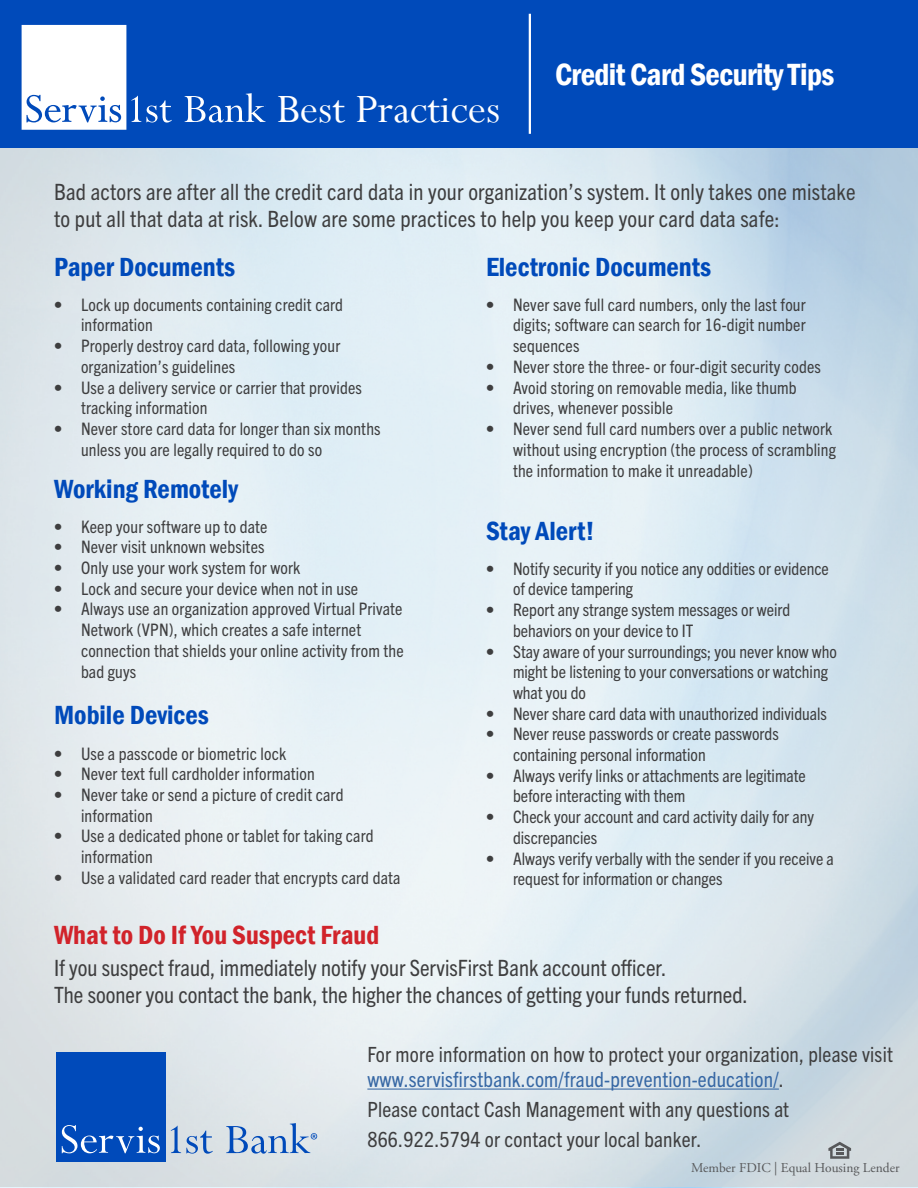
<style>
.page{position:relative;width:918px;height:1188px;background:#fff}
.page>*{position:absolute;margin:0;border:0;box-sizing:border-box;transform-origin:0 0}
.t1{font:45px "Perpetua";color:#fff}
.t2{font:600 condensed 31.5px "Franklin Gothic";letter-spacing:-.02em;color:#fff}
.t3{font:600 condensed 27px "Franklin Gothic";color:#004aba}
.t4{font:600 condensed 27px "Franklin Gothic";color:#d1232a}
.t5{font:condensed 22.5px/27px "Trade Gothic Next LT Pro";letter-spacing:.005em;color:#3e3e3f}
.t6{font:condensed 21px/25.2px "Trade Gothic Next LT Pro";letter-spacing:.01em;color:#3e3e3f}
.t7{font:condensed 17.25px/20.7px "Trade Gothic Next LT Pro";letter-spacing:.01em;color:#3e3e3f}
.t8{font:13.5px "Adobe Garamond Pro";color:#57585a}
.s1{color:#3667a4}
</style>
<div class="page">
<img style="left:0;top:148px;width:918px;height:1038px">
<div style="left:0;top:0;width:918px;height:148px;background:#004aba"></div>
<svg style="left:171px;top:1125px;width:42px;height:29px"></svg>
<div style="left:56px;top:1052px;width:110px;height:109px;background:#004aba"></div>
<svg style="left:62px;top:1125px;width:98px;height:28px"></svg>
<svg style="left:226px;top:1123px;width:91px;height:31px"></svg>
<svg style="left:828px;top:1142px;width:23px;height:17px"></svg>
<hr style="left:367px;top:1089px;width:412px;height:1px;background:#3667a4">
<svg style="left:185px;top:93px;width:80px;height:30px"></svg>
<svg style="left:22px;top:25px;width:150px;height:105px"></svg>
<hr style="left:529px;top:14px;width:2px;height:120px;background:#fff">
<p class="t1" style="left:277px;top:81px;width:225px">Best Practices</p>
<p class="t2" style="left:555px;top:53px;width:281px">Credit Card Security Tips</p>
<p class="t5" style="left:54px;top:177px;width:803px">Bad actors are after all the credit card data in your organization’s system. It only takes one mistake to put all that data at risk. Below are some practices to help you keep your card data safe:</p>
<p class="t3" style="left:54px;top:249px;width:183px">Paper Documents</p>
<p class="t7" style="left:81px;top:293px;width:264px;text-indent:-27px">• Lock up documents containing credit card information</p>
<p class="t7" style="left:81px;top:334px;width:261px;text-indent:-27px">• Properly destroy card data, following your organization’s guidelines</p>
<p class="t7" style="left:81px;top:376px;width:282px;text-indent:-27px">• Use a delivery service or carrier that provides tracking information</p>
<p class="t7" style="left:81px;top:417px;width:301px;text-indent:-27px">• Never store card data for longer than six months unless you are legally required to do so</p>
<p class="t3" style="left:54px;top:471px;width:186px">Working Remotely</p>
<p class="t7" style="left:54px;top:515px;width:215px">• Keep your software up to date</p>
<p class="t7" style="left:54px;top:536px;width:212px">• Never visit unknown websites</p>
<p class="t7" style="left:54px;top:556px;width:248px">• Only use your work system for work</p>
<p class="t7" style="left:54px;top:577px;width:306px">• Lock and secure your device when not in use</p>
<p class="t7" style="left:81px;top:598px;width:324px;text-indent:-27px">• Always use an organization approved Virtual Private Network (VPN), which creates a safe internet connection that shields your online activity from the bad guys</p>
<p class="t3" style="left:54px;top:697px;width:156px">Mobile Devices</p>
<p class="t7" style="left:54px;top:742px;width:234px">• Use a passcode or biometric lock</p>
<p class="t7" style="left:54px;top:763px;width:262px">• Never text full cardholder information</p>
<p class="t7" style="left:81px;top:783px;width:264px;text-indent:-27px">• Never take or send a picture of credit card information</p>
<p class="t7" style="left:81px;top:825px;width:294px;text-indent:-27px">• Use a dedicated phone or tablet for taking card information</p>
<p class="t7" style="left:54px;top:866px;width:348px">• Use a validated card reader that encrypts card data</p>
<p class="t3" style="left:486px;top:249px;width:227px">Electronic Documents</p>
<p class="t7" style="left:513px;top:293px;width:294px;text-align:justify;text-indent:-27px">• Never save full card numbers, only the last four digits; software can search for 16-digit number sequences</p>
<p class="t7" style="left:486px;top:355px;width:337px">• Never store the three- or four-digit security codes</p>
<p class="t7" style="left:513px;top:376px;width:285px;text-indent:-27px">• Avoid storing on removable media, like thumb drives, whenever possible</p>
<p class="t7" style="left:513px;top:417px;width:324px;line-height:21.1px;text-indent:-27px">• Never send full card numbers over a public network without using encryption (the process of scrambling the information to make it unreadable)</p>
<p class="t3" style="left:486px;top:513px;width:110px">Stay Alert!</p>
<p class="t7" style="left:513px;top:557px;width:317px;text-indent:-27px">• Notify security if you notice any oddities or evidence of device tampering</p>
<p class="t7" style="left:513px;top:598px;width:279px;text-indent:-27px">• Report any strange system messages or weird behaviors on your device to IT</p>
<p class="t7" style="left:513px;top:640px;width:326px;text-indent:-27px">• Stay aware of your surroundings; you never know who might be listening to your conversations or watching what you do</p>
<p class="t7" style="left:486px;top:702px;width:342px">• Never share card data with unauthorized individuals</p>
<p class="t7" style="left:513px;top:723px;width:267px;text-indent:-27px">• Never reuse passwords or create passwords containing personal information</p>
<p class="t7" style="left:513px;top:764px;width:294px;text-indent:-27px">• Always verify links or attachments are legitimate before interacting with them</p>
<p class="t7" style="left:513px;top:805px;width:303px;text-indent:-27px">• Check your account and card activity daily for any discrepancies</p>
<p class="t7" style="left:513px;top:847px;width:322px;text-indent:-27px">• Always verify verbally with the sender if you receive a request for information or changes</p>
<p class="t4" style="left:54px;top:917px;width:327px">What to Do If You Suspect Fraud</p>
<p class="t5" style="left:54px;top:953px;width:695px">If you suspect fraud, immediately notify your ServisFirst Bank account officer.<br>The sooner you contact the bank, the higher the chances of getting your funds returned.</p>
<p class="t6" style="left:367px;top:1040px;width:527px">For more information on how to protect your organization, please visit <span class="s1">www.servisfirstbank.com/fraud-prevention-education/</span>.</p>
<p class="t6" style="left:367px;top:1093px;width:423px;line-height:30px">Please contact Cash Management with any questions at<br>866.922.5794 or contact your local banker.</p>
<p class="t8" style="left:691px;top:1160px;width:210px">Member FDIC | Equal Housing Lender</p>
</div>
